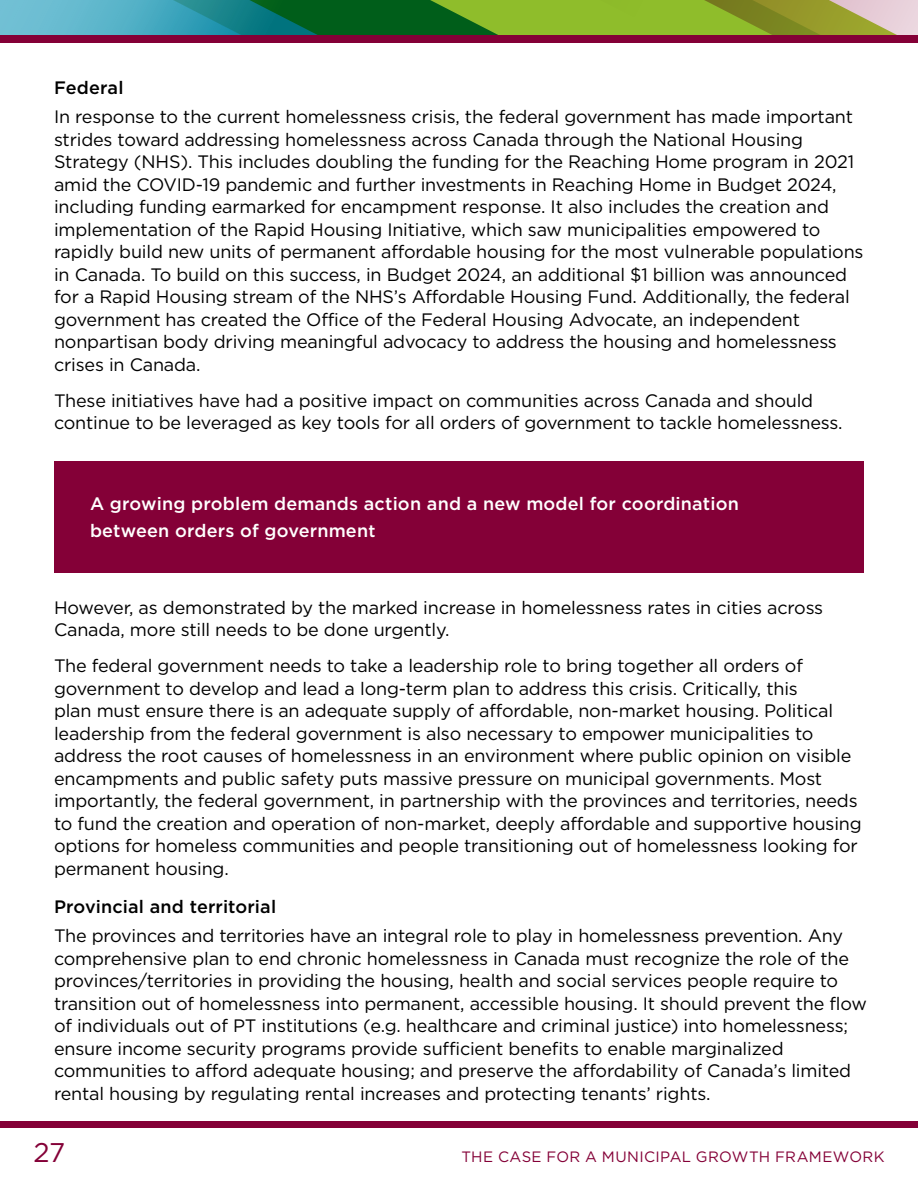
<style>
.page{position:relative;width:918px;height:1188px;background:#fff}
.page>*{position:absolute;margin:0;border:0;box-sizing:border-box;transform-origin:0 0}
.t1{font:27px "Gotham HTF";color:#840037}
.body{font:18px/22.5px "Gotham HTF";letter-spacing:-.01em;color:#000}
.Box_Body{font:500 18px/27px "Gotham HTF";letter-spacing:.01em;color:#fff}
.t2{font:500 18px "Gotham HTF";letter-spacing:.01em;color:#000}
.t3{font:15px "Gotham HTF";letter-spacing:.025em;color:#840037}
.s1{font-size:17.25px}
</style>
<div class="page">
<div style="left:54px;top:461px;width:810px;height:112px;background:#840037"></div>
<svg style="left:0;top:0;width:918px;height:36px"></svg>
<div style="left:0;top:36px;width:918px;height:7px;background:#840037"></div>
<div style="left:0;top:1121px;width:918px;height:7px;background:#840037"></div>
<h4 class="t2" style="left:54px;top:78px;width:71px">Federal</h4>
<p class="body" style="left:54px;top:106px;width:811px">In response to the current homelessness crisis, the federal government has made important strides toward addressing homelessness across Canada through the National Housing Strategy (NHS). This includes doubling the funding for the Reaching Home program in 2021 amid the COVID-19 pandemic and further investments in Reaching Home in Budget 2024, including funding earmarked for encampment response. It also includes the creation and implementation of the Rapid Housing Initiative, which saw municipalities empowered to rapidly build new units of permanent affordable housing for the most vulnerable populations in Canada. To build on this success, in Budget 2024, an additional $1 billion was announced for a Rapid Housing stream of the NHS’s Affordable Housing Fund. Additionally, the federal government has created the Office of the Federal Housing Advocate, an independent nonpartisan body driving meaningful advocacy to address the housing and homelessness crises in Canada.</p>
<p class="body" style="left:54px;top:389px;width:790px">These initiatives have had a positive impact on communities across Canada and should continue to be leveraged as key tools for all orders of government to tackle homelessness.</p>
<h4 class="Box_Body" style="left:90px;top:490px;width:650px">A growing problem demands action and a new model for coordination between orders of governmen<span class="s1">t</span></h4>
<p class="body" style="left:54px;top:596px;width:771px">However, as demonstrated by the marked increase in homelessness rates in cities across<br>Canada, more still needs to be done urgently.</p>
<p class="body" style="left:54px;top:655px;width:809px">The federal government needs to take a leadership role to bring together all orders of government to develop and lead a long-term plan to address this crisis. Critically, this<br>plan must ensure there is an adequate supply of affordable, non-market housing. Political leadership from the federal government is also necessary to empower municipalities to address the root causes of homelessness in an environment where public opinion on visible encampments and public safety puts massive pressure on municipal governments. Most importantly, the federal government, in partnership with the provinces and territories, needs to fund the creation and operation of non-market, deeply affordable and supportive housing options for homeless communities and people transitioning out of homelessness looking for permanent housing.</p>
<h4 class="t2" style="left:54px;top:897px;width:224px">Provincial and territorial</h4>
<p class="body" style="left:54px;top:925px;width:814px">The provinces and territories have an integral role to play in homelessness prevention. Any comprehensive plan to end chronic homelessness in Canada must recognize the role of the provinces/territories in providing the housing, health and social services people require to transition out of homelessness into permanent, accessible housing. It should prevent the flow of individuals out of PT institutions (e.g. healthcare and criminal justice) into homelessness; ensure income security programs provide sufficient benefits to enable marginalized communities to afford adequate housing; and preserve the affordability of Canada’s limited rental housing by regulating rental increases and protecting tenants’ rights.</p>
<h1 class="t1" style="left:33px;top:1138px;width:33px">27</h1>
<p class="t3" style="left:461px;top:1148px;width:425px">THE CASE FOR A MUNICIPAL GROWTH FRAMEWORK</p>
</div>
